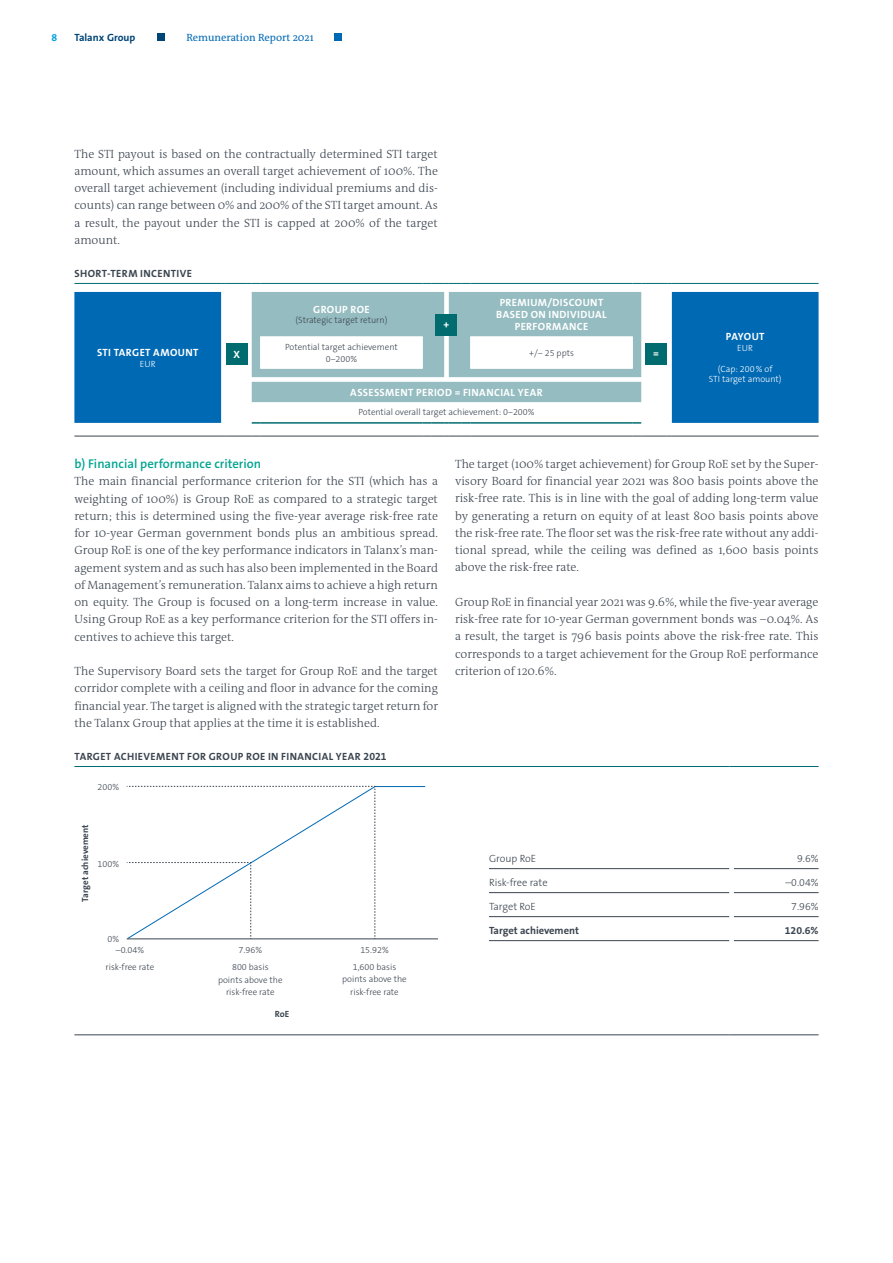
<style>
.page{position:relative;width:893px;height:1263px;background:#fff}
.page>*{position:absolute;margin:0;border:0;box-sizing:border-box;transform-origin:0 0}
.t1{font:600 12.75px "The Sans B W6";color:#00a591}
.t2{font:300 12px/17.2px "The Antiqua B W3";color:#3b4550;text-align:justify}
.t3{font:700 10.5px/12px "The Sans B W7";letter-spacing:.04em;color:#fff;text-align:center}
.t4{font:700 10.5px "The Sans B W7";letter-spacing:.035em;color:#3b4550}
.t5{font:300 10.5px "The Sans B W3";color:#3b4550}
.t6{font:10.5px "The Antiqua B W5 Plain";color:#0069b4}
.t7{font:700 10.5px "The Sans B W7";color:#3b4550}
.t8{font:700 10.5px "The Sans B W7";color:#004577}
.t9{font:700 10.5px "The Sans B W7";color:#00a1e0}
.t10{font:300 9px/12.8px "The Sans B W3";color:#3b4550;text-align:center}
.t11{font:300 9px/10.5px "The Sans B W3";color:#fff;text-align:center}
.t12{font:700 9px "The Sans B W7";color:#3b4550}
</style>
<div class="page">
<div style="left:157px;top:33px;width:8px;height:8px;background:#004577"></div>
<div style="left:335px;top:33px;width:7px;height:8px;background:#0069b4"></div>
<svg style="left:74px;top:292px;width:745px;height:131px;background:#2880bf"></svg>
<hr style="left:74px;top:436px;width:147px;height:1px;background:#3b4550">
<svg style="left:221px;top:436px;width:39px;height:1px"></svg>
<hr style="left:260px;top:436px;width:163px;height:1px;background:#3b4550">
<svg style="left:423px;top:436px;width:47px;height:1px"></svg>
<hr style="left:470px;top:436px;width:163px;height:1px;background:#3b4550">
<svg style="left:633px;top:436px;width:39px;height:1px"></svg>
<hr style="left:672px;top:436px;width:147px;height:1px;background:#3b4550">
<svg style="left:252px;top:292px;width:389px;height:132px"></svg>
<hr style="left:74px;top:283px;width:147px;height:1px;background:#006c6f">
<svg style="left:221px;top:283px;width:39px;height:1px"></svg>
<hr style="left:260px;top:283px;width:163px;height:1px;background:#006c6f">
<svg style="left:423px;top:283px;width:47px;height:1px"></svg>
<hr style="left:470px;top:283px;width:163px;height:1px;background:#006c6f">
<svg style="left:633px;top:283px;width:39px;height:1px"></svg>
<hr style="left:672px;top:283px;width:147px;height:1px;background:#006c6f">
<hr style="left:74px;top:1034px;width:364px;height:1px;background:#3b4550">
<hr style="left:438px;top:1034px;width:291px;height:1px;background:#3b4550">
<hr style="left:729px;top:1034px;width:90px;height:1px;background:#3b4550">
<hr style="left:74px;top:766px;width:364px;height:1px;background:#006c6f">
<hr style="left:438px;top:766px;width:291px;height:1px;background:#006c6f">
<hr style="left:729px;top:766px;width:90px;height:1px;background:#006c6f">
<hr style="left:489px;top:868px;width:240px;height:1px;background:#3b4550">
<hr style="left:489px;top:892px;width:240px;height:1px;background:#3b4550">
<hr style="left:489px;top:916px;width:240px;height:1px;background:#3b4550">
<hr style="left:489px;top:940px;width:240px;height:1px;background:#3b4550">
<hr style="left:734px;top:868px;width:85px;height:1px;background:#3b4550">
<hr style="left:734px;top:892px;width:85px;height:1px;background:#3b4550">
<hr style="left:734px;top:916px;width:85px;height:1px;background:#3b4550">
<hr style="left:734px;top:940px;width:85px;height:1px;background:#3b4550">
<div style="left:436px;top:314px;width:21px;height:22px;background:#006c6f"></div>
<div style="left:645px;top:343px;width:22px;height:21px;background:#006c6f"></div>
<div style="left:226px;top:343px;width:21px;height:21px;background:#006c6f"></div>
<svg style="left:126px;top:786px;width:250px;height:153px"></svg>
<hr style="left:127px;top:939px;width:311px;height:1px;background:#3b4550">
<p class="t9" style="left:52px;top:31px;width:7px">8</p>
<p class="t8" style="left:74px;top:31px;width:63px">Talanx Group</p>
<p class="t6" style="left:186px;top:31px;width:129px">Remuneration Report 2021</p>
<p class="t2" style="left:74px;top:145px;width:365px">The STI payout is based on the contractually determined STI target amount, which assumes an overall target achievement of 100%. The overall target achievement (including individual premiums and dis&shy;counts) can range between 0% and 200% of the STI target amount. As a result, the payout under the STI is capped at 200% of the target amount.</p>
<p class="t4" style="left:74px;top:267px;width:119px">SHORT-TERM INCENTIVE</p>
<p class="t3" style="left:313px;top:303px;width:58px">GROUP ROE</p>
<p class="t10" style="left:295px;top:314px;width:93px">(Strategic target return)</p>
<p class="t3" style="left:444px;top:319px;width:7px">+</p>
<p class="t3" style="left:496px;top:297px;width:112px">PREMIUM/DISCOUNT<br>BASED ON INDIVIDUAL<br>PERFORMANCE</p>
<p class="t3" style="left:97px;top:347px;width:103px">STI TARGET AMOUNT</p>
<p class="t11" style="left:140px;top:358px;width:17px">EUR</p>
<p class="t10" style="left:285px;top:340px;width:114px">Potential target achievement<br>0−200%</p>
<p class="t10" style="left:529px;top:346px;width:46px">+/− 25 ppts</p>
<p class="t3" style="left:350px;top:386px;width:194px">ASSESSMENT PERIOD = FINANCIAL YEAR</p>
<p class="t10" style="left:358px;top:406px;width:178px">Potential overall target achievement: 0−200%</p>
<p class="t3" style="left:234px;top:348px;width:8px">X</p>
<p class="t3" style="left:653px;top:347px;width:7px">=</p>
<p class="t3" style="left:726px;top:331px;width:40px">PAYOUT</p>
<p class="t11" style="left:737px;top:343px;width:17px">EUR</p>
<p class="t11" style="left:709px;top:364px;width:74px">(Cap: 200% of<br>STI target amount)</p>
<p class="t1" style="left:74px;top:456px;width:188px">b) Financial performance criterion</p>
<p class="t2" style="left:74px;top:473px;width:365px">The main financial performance criterion for the STI (which has a weighting of 100%) is Group RoE as compared to a strategic target return; this is determined using the five-year average risk-free rate for 10-year German government bonds plus an ambitious spread.<br>Group RoE is one of the key performance indicators in Talanx’s man&shy;agement system and as such has also been implemented in the Board of Management’s remuneration. Talanx aims to achieve a high return on equity. The Group is focused on a long-term increase in value.<br>Using Group RoE as a key performance criterion for the STI offers in&shy;centives to achieve this target.</p>
<p class="t2" style="left:74px;top:662px;width:365px">The Supervisory Board sets the target for Group RoE and the target corridor complete with a ceiling and floor in advance for the coming financial year. The target is aligned with the strategic target return for the Talanx Group that applies at the time it is established.</p>
<p class="t4" style="left:74px;top:750px;width:314px">TARGET ACHIEVEMENT FOR GROUP ROE IN FINANCIAL YEAR 2021</p>
<p class="t10" style="left:98px;top:781px;width:23px">200%</p>
<p class="t12" style="left:79px;top:902px;width:79px;rotate:-90deg">Target achievement</p>
<p class="t10" style="left:98px;top:858px;width:23px">100%</p>
<p class="t10" style="left:107px;top:933px;width:13px">0%</p>
<p class="t10" style="left:106px;top:941px;width:50px;line-height:17px">–0.04% risk-free rate</p>
<p class="t10" style="left:232px;top:941px;width:38px;line-height:17px">7.96%<br>800 basis</p>
<p class="t10" style="left:218px;top:973px;width:66px">points above the risk-free rate</p>
<p class="t12" style="left:275px;top:1008px;width:16px">RoE</p>
<p class="t10" style="left:353px;top:941px;width:45px;line-height:17px">15.92%<br>1,600 basis</p>
<p class="t10" style="left:342px;top:973px;width:66px">points above the risk-free rate</p>
<p class="t2" style="left:455px;top:455px;width:365px">The target (100% target achievement) for Group RoE set by the Super&shy;visory Board for financial year 2021 was 800 basis points above the risk-free rate. This is in line with the goal of adding long-term value by generating a return on equity of at least 800 basis points above the risk-free rate. The floor set was the risk-free rate without any addi&shy;tional spread, while the ceiling was defined as 1,600 basis points above the risk-free rate.</p>
<p class="t2" style="left:455px;top:593px;width:365px">Group RoE in financial year 2021 was 9.6%, while the five-year average risk-free rate for 10-year German government bonds was –0.04%. As a result, the target is 796 basis points above the risk-free rate. This corresponds to a target achievement for the Group RoE performance criterion of 120.6%.</p>
<p class="t5" style="left:489px;top:852px;width:49px">Group RoE</p>
<p class="t5" style="left:489px;top:876px;width:60px">Risk-free rate</p>
<p class="t5" style="left:489px;top:900px;width:48px">Target RoE</p>
<p class="t7" style="left:489px;top:924px;width:91px">Target achievement</p>
<p class="t5" style="left:797px;top:852px;width:23px">9.6%</p>
<p class="t5" style="left:785px;top:876px;width:35px">–0.04%</p>
<p class="t5" style="left:791px;top:900px;width:29px">7.96%</p>
<p class="t4" style="left:785px;top:924px;width:35px">120.6%</p>
</div>
